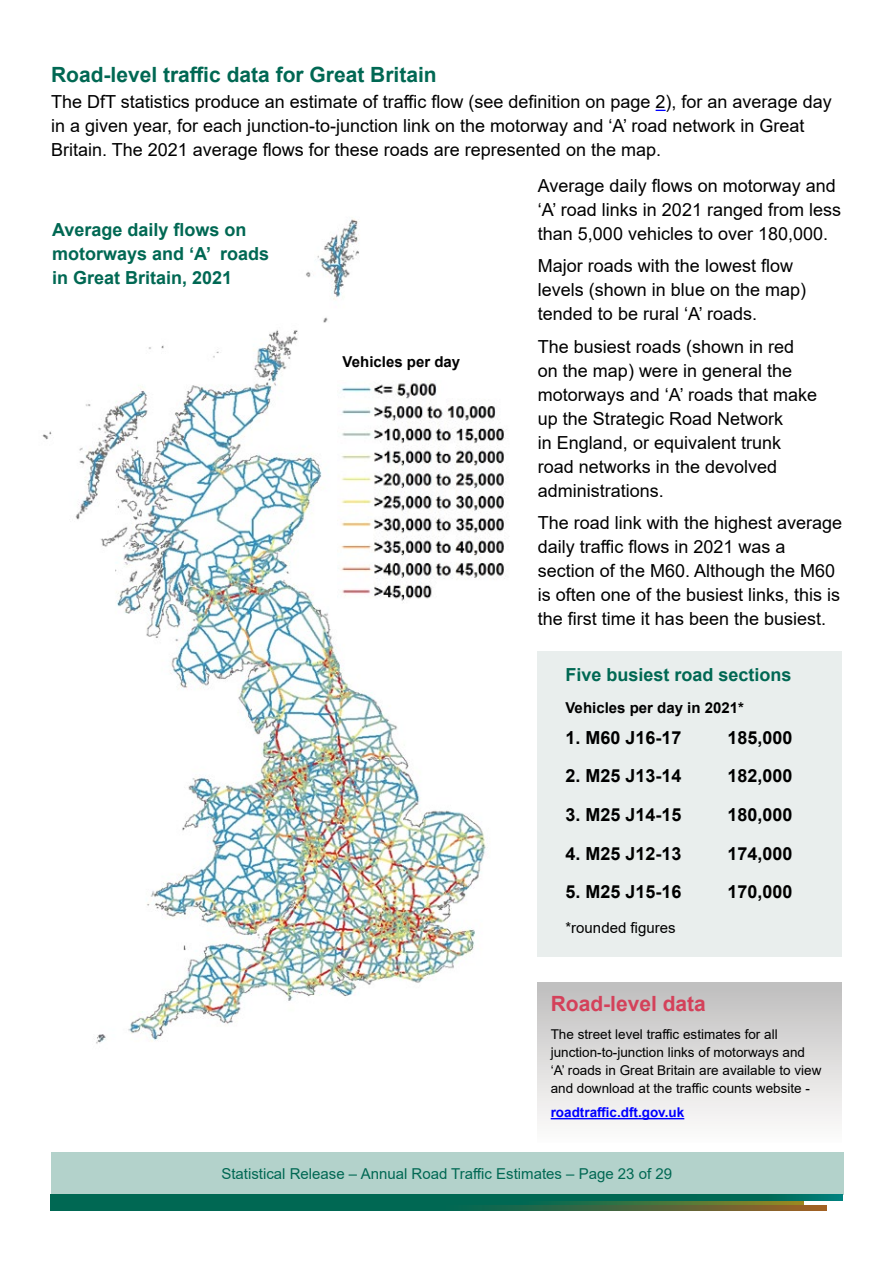
<style>
.page{position:relative;width:893px;height:1263px;background:#fff}
.page>*{position:absolute;margin:0;border:0;box-sizing:border-box;transform-origin:0 0}
.t1{font:700 21px "Arial";color:#006853}
.Box_text_green{font:700 21px "Arial";color:#d4415a}
.t2{font:18px/24px "Arial";color:#000}
.t3{font:700 18px "Arial";color:#000}
.t4{font:700 18px/24px "Arial";color:#006853}
.t5{font:15px "Arial";color:#006853}
.t6{font:700 15px "Arial";color:#000}
.t7{font:15px "Arial";color:#000}
.t8{font:13.5px/18px "Arial";color:#000}
.t9{font:700 13.5px "Arial";color:#00f}
.s1{font-family:"Arial MT2"}
</style>
<div class="page">
<div style="left:51px;top:1152px;width:792px;height:43px;background:#b3d2cb"></div>
<svg style="left:50px;top:1200px;width:753px;height:6px;background:#176b4b"></svg>
<svg style="left:50px;top:1206px;width:777px;height:5px;background:#256647"></svg>
<svg style="left:50px;top:1195px;width:792px;height:5px;background:#006955"></svg>
<div style="left:538px;top:651px;width:304px;height:306px;background:#e9eeed"></div>
<img style="left:42px;top:219px;width:444px;height:825px">
<img style="left:338px;top:381px;width:169px;height:222px">
<div style="left:538px;top:982px;width:304px;height:161px;background:linear-gradient(to bottom,#bfbebe,#fefdfd)"></div>
<hr style="left:551px;top:1118px;width:133px;height:1px;background:#00f">
<p class="t1" style="left:51px;top:60px;width:387px">Road-level traffic data for Great Britain</p>
<p class="t2" style="left:51px;top:90px;width:782px">The DfT statistics produce an estimate of traffic flow (see definition on page <span class="s1">2</span>), for an average day in a given year, for each junction-to-junction link on the motorway and ‘A’ road network in Great<br>Britain. The 2021 average flows for these roads are represented on the map.</p>
<p class="t2" style="left:538px;top:173px;width:305px">Average daily flows on motorway and ‘A’ road links in 2021 ranged from less than 5,000 vehicles to over 180,000.</p>
<p class="t2" style="left:538px;top:254px;width:270px">Major roads with the lowest flow levels (shown in blue on the map) tended to be rural ‘A’ roads.</p>
<p class="t2" style="left:538px;top:334px;width:281px">The busiest roads (shown in red on the map) were in general the motorways and ‘A’ roads that make up the Strategic Road Network<br>in England, or equivalent trunk road networks in the devolved administrations.</p>
<p class="t2" style="left:538px;top:511px;width:306px">The road link with the highest average daily traffic flows in 2021 was a section of the M60. Although the M60 is often one of the busiest links, this is the first time it has been the busiest.</p>
<p class="t4" style="left:52px;top:217px;width:219px">Average daily flows on motorways and ‘A’ roads in Great Britain, 2021</p>
<p class="t6" style="left:343px;top:351px;width:119px">Vehicles per day</p>
<p class="t4" style="left:565px;top:663px;width:228px">Five busiest road sections</p>
<p class="t6" style="left:565px;top:697px;width:180px">Vehicles per day in 2021*</p>
<p class="t3" style="left:565px;top:725px;width:118px">1. M60 J16-17</p>
<p class="t3" style="left:727px;top:725px;width:67px">185,000</p>
<p class="t3" style="left:565px;top:763px;width:118px">2. M25 J13-14</p>
<p class="t3" style="left:727px;top:763px;width:67px">182,000</p>
<p class="t3" style="left:565px;top:802px;width:118px">3. M25 J14-15</p>
<p class="t3" style="left:727px;top:802px;width:67px">180,000</p>
<p class="t3" style="left:565px;top:840px;width:118px">4. M25 J12-13</p>
<p class="t3" style="left:727px;top:840px;width:67px">174,000</p>
<p class="t3" style="left:565px;top:879px;width:118px">5. M25 J15-16</p>
<p class="t3" style="left:727px;top:879px;width:67px">170,000</p>
<p class="t7" style="left:565px;top:917px;width:112px">*rounded figures</p>
<p class="Box_text_green" style="left:551px;top:988px;width:157px">Road-level data</p>
<p class="t8" style="left:551px;top:1025px;width:272px">The street level traffic estimates for all junction-to-junction links of motorways and ‘A’ roads in Great Britain are available to view and download at the traffic counts website -</p>
<p class="t9" style="left:551px;top:1103px;width:135px">roadtraffic.dft.gov.uk</p>
<p class="t5" style="left:221px;top:1163px;width:452px">Statistical Release – Annual Road Traffic Estimates – Page 23 of 29</p>
</div>
